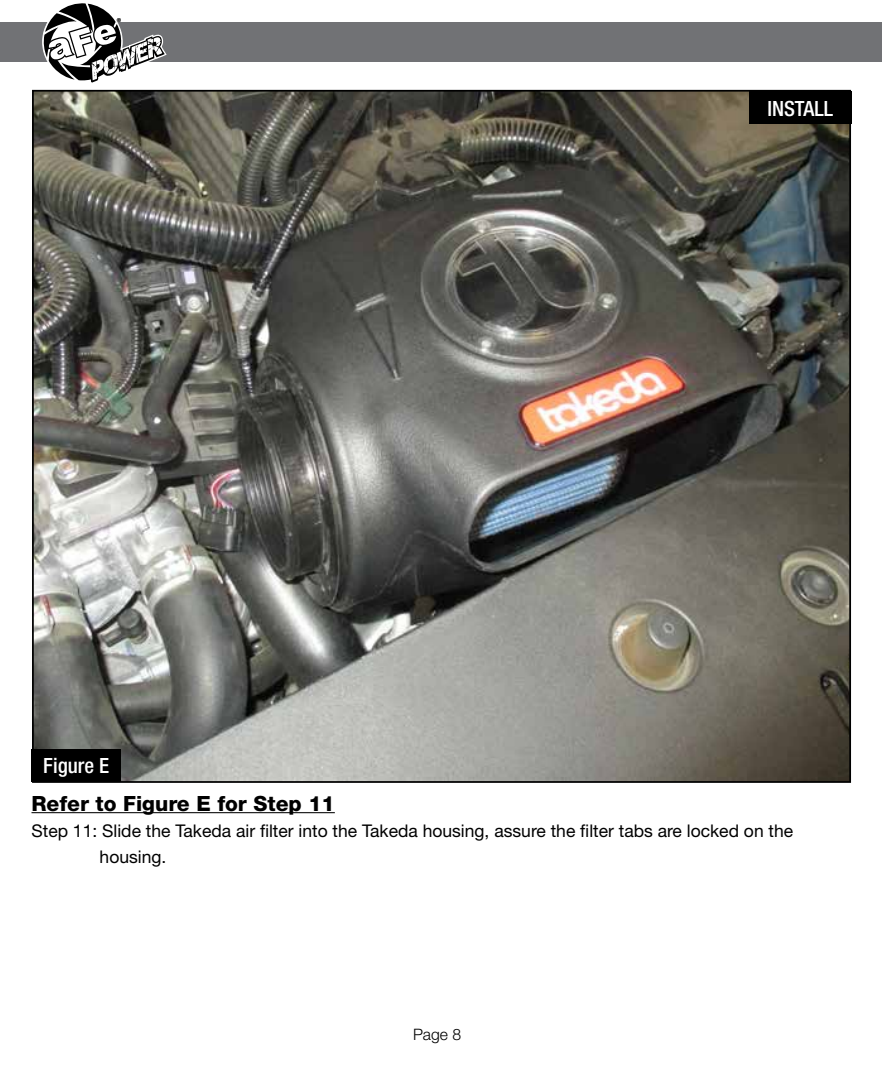
<style>
.page{position:relative;width:882px;height:1071px;background:#fff}
.page>*{position:absolute;margin:0;border:0;box-sizing:border-box;transform-origin:0 0}
.t1{font:800 21px "Helvetica Neue";color:#000}
.t2{font:500 condensed 21px "Helvetica Neue";color:#fff}
.t3{font:17.5px/26.2px "Helvetica Neue";color:#000}
.t4{font:300 15.75px "Helvetica Neue";color:#000}
.t5{font:8.75px "Myriad";color:#000}
</style>
<div class="page">
<hr style="left:32px;top:812px;width:303px;height:1px;background:#000">
<img style="left:35px;top:93px;width:813px;height:687px">
<div style="left:32px;top:749px;width:89px;height:33px;background:#000"></div>
<div style="left:749px;top:91px;width:103px;height:33px;background:#000"></div>
<div style="left:0;top:23px;width:882px;height:39px;background:#717275"></div>
<svg style="left:43px;top:3px;width:124px;height:80px"></svg>
<p class="t5" style="left:117px;top:17px;width:6px">®</p>
<p class="t2" style="left:43px;top:753px;width:67px">Figure E</p>
<p class="t2" style="left:767px;top:96px;width:67px">INSTALL</p>
<p class="t1" style="left:32px;top:791px;width:305px">Refer to Figure E for Step 11</p>
<p class="t3" style="left:100px;top:817px;width:695px;text-indent:-68px">Step 11: Slide the Takeda air filter into the Takeda housing, assure the filter tabs are locked on the housing.</p>
<p class="t4" style="left:413px;top:1024px;width:50px">Page 8</p>
</div>
